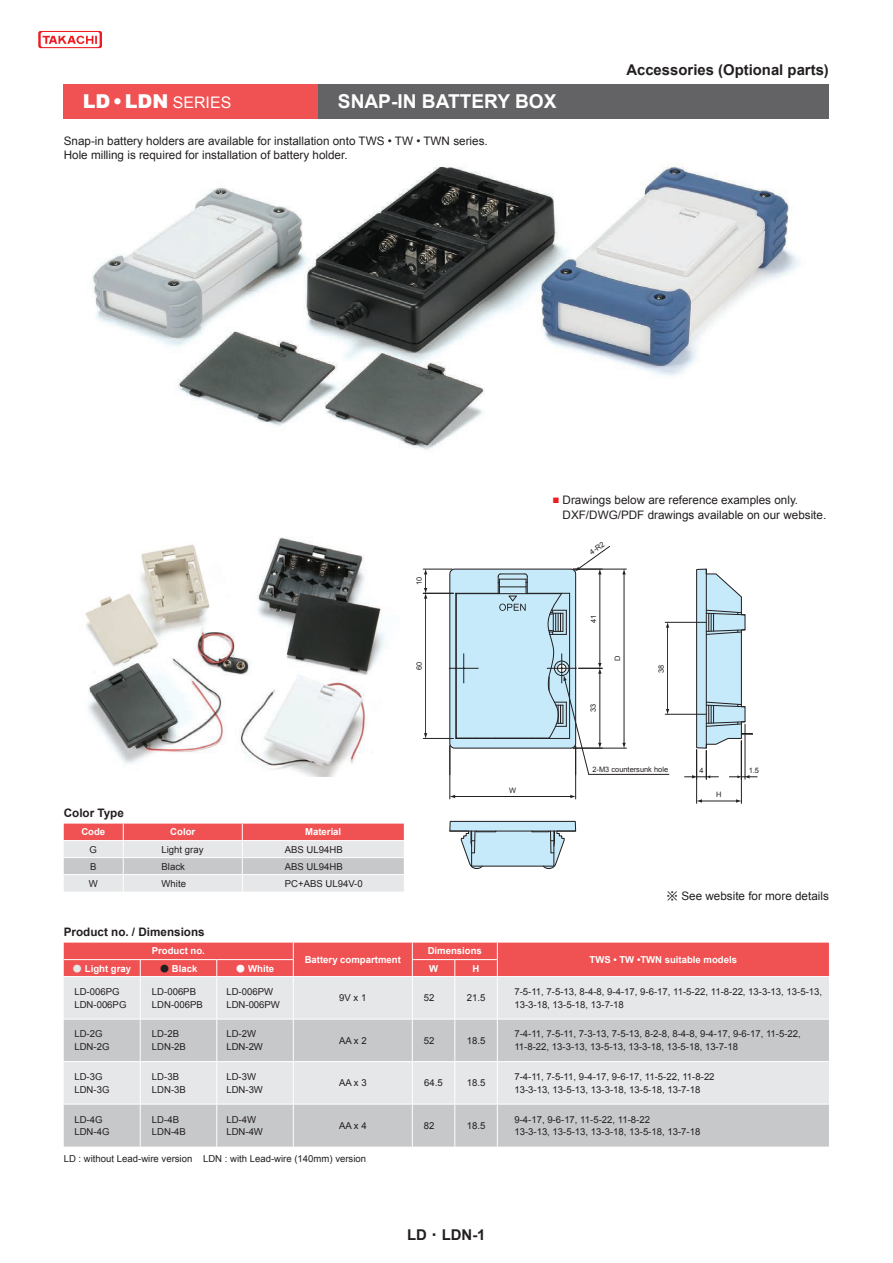
<style>
.page{position:relative;width:893px;height:1263px;background:#fff}
.page>*{position:absolute;margin:0;border:0;box-sizing:border-box;transform-origin:0 0}
.t1{font:700 19.2px "Arial";color:#fff}
.t2{font:900 19.2px "Arial";color:#fff}
.t3{font:700 14.85px "Arial";color:#231f20}
.t4{font:11.7px/13.8px "Arial";color:#231f20}
.t5{font:700 11.7px "Arial";color:#231f20}
.t6{font:9.6px/12.8px "Arial";color:#231f20}
.t7{font:700 9.6px "Arial";color:#fff}
.t8{font:7.5px "Arial";color:#231f20}
.s1{font-weight:400;font-size:15.9px}
.s2{color:#ee1d23}
.s3{font-family:"MS Gothic 90 ms RKSJ H";font-weight:400;color:#e6e7e9}
.s4{font-family:"MS Gothic 90 ms RKSJ H";font-weight:400;color:#231f20}
.s5{font-family:"MS Gothic 90 ms RKSJ H";font-weight:400}
</style>
<div class="page">
<svg style="left:38px;top:31px;width:64px;height:17px"></svg>
<img style="left:92px;top:164px;width:708px;height:286px">
<hr style="left:589px;top:774px;width:80px;height:1px;background:#231f20">
<hr style="left:696px;top:750px;width:1px;height:53px;background:#231f20">
<hr style="left:741px;top:741px;width:1px;height:62px;background:#231f20">
<hr style="left:701px;top:801px;width:36px;height:1px;background:#231f20">
<svg style="left:696px;top:799px;width:6px;height:4px"></svg>
<svg style="left:736px;top:799px;width:6px;height:4px"></svg>
<hr style="left:665px;top:622px;width:41px;height:1px;background:#231f20">
<hr style="left:665px;top:714px;width:41px;height:1px;background:#231f20">
<hr style="left:667px;top:626px;width:1px;height:84px;background:#231f20">
<svg style="left:666px;top:622px;width:3px;height:6px"></svg>
<svg style="left:666px;top:709px;width:3px;height:6px"></svg>
<hr style="left:573px;top:569px;width:53px;height:1px;background:#231f20">
<hr style="left:573px;top:748px;width:53px;height:1px;background:#231f20">
<hr style="left:624px;top:573px;width:1px;height:171px;background:#231f20">
<svg style="left:622px;top:569px;width:4px;height:5px"></svg>
<svg style="left:622px;top:743px;width:4px;height:6px"></svg>
<svg style="left:684px;top:568px;width:73px;height:211px"></svg>
<svg style="left:423px;top:546px;width:187px;height:323px"></svg>
<svg style="left:64px;top:824px;width:340px;height:68px;background:#e2bdbf"></svg>
<img style="left:85px;top:537px;width:300px;height:240px">
<div style="left:64px;top:977px;width:765px;height:42px;background:#e6e7e9"></div>
<svg style="left:64px;top:1020px;width:765px;height:127px;background:#d1d2d4"></svg>
<div style="left:64px;top:943px;width:765px;height:33px;background:#f05152"></div>
<hr style="left:140px;top:977px;width:1px;height:42px;background:#fff">
<hr style="left:216px;top:977px;width:1px;height:42px;background:#fff">
<hr style="left:293px;top:977px;width:1px;height:42px;background:#fff">
<hr style="left:412px;top:977px;width:1px;height:42px;background:#fff">
<hr style="left:454px;top:977px;width:1px;height:42px;background:#fff">
<hr style="left:497px;top:977px;width:1px;height:42px;background:#fff">
<hr style="left:140px;top:1019px;width:1px;height:42px;background:#fff">
<hr style="left:216px;top:1019px;width:1px;height:42px;background:#fff">
<hr style="left:293px;top:1019px;width:1px;height:42px;background:#fff">
<hr style="left:412px;top:1019px;width:1px;height:42px;background:#fff">
<hr style="left:454px;top:1019px;width:1px;height:42px;background:#fff">
<hr style="left:497px;top:1019px;width:1px;height:42px;background:#fff">
<hr style="left:64px;top:1061px;width:153px;height:1px;background:#fff">
<hr style="left:140px;top:1062px;width:1px;height:42px;background:#fff">
<hr style="left:217px;top:1061px;width:76px;height:1px;background:#fff">
<hr style="left:216px;top:1062px;width:1px;height:42px;background:#fff">
<hr style="left:293px;top:1061px;width:119px;height:1px;background:#fff">
<hr style="left:293px;top:1062px;width:1px;height:42px;background:#fff">
<hr style="left:412px;top:1061px;width:43px;height:1px;background:#fff">
<hr style="left:412px;top:1062px;width:1px;height:42px;background:#fff">
<hr style="left:455px;top:1061px;width:42px;height:1px;background:#fff">
<hr style="left:454px;top:1062px;width:1px;height:42px;background:#fff">
<hr style="left:497px;top:1061px;width:332px;height:1px;background:#fff">
<hr style="left:497px;top:1062px;width:1px;height:42px;background:#fff">
<hr style="left:64px;top:1104px;width:153px;height:1px;background:#fff">
<hr style="left:140px;top:1104px;width:1px;height:43px;background:#fff">
<hr style="left:217px;top:1104px;width:76px;height:1px;background:#fff">
<hr style="left:216px;top:1104px;width:1px;height:43px;background:#fff">
<hr style="left:293px;top:1104px;width:119px;height:1px;background:#fff">
<hr style="left:293px;top:1104px;width:1px;height:43px;background:#fff">
<hr style="left:412px;top:1104px;width:43px;height:1px;background:#fff">
<hr style="left:412px;top:1104px;width:1px;height:43px;background:#fff">
<hr style="left:455px;top:1104px;width:42px;height:1px;background:#fff">
<hr style="left:454px;top:1104px;width:1px;height:43px;background:#fff">
<hr style="left:497px;top:1104px;width:332px;height:1px;background:#fff">
<hr style="left:497px;top:1104px;width:1px;height:43px;background:#fff">
<div style="left:64px;top:84px;width:255px;height:34px;background:#f05152"></div>
<div style="left:319px;top:84px;width:510px;height:34px;background:#636366"></div>
<h1 class="t2" style="left:83px;top:87px;width:150px">LD•LDN <span class="s1">SERIES</span></h1>
<h1 class="t1" style="left:338px;top:91px;width:220px">SNAP-IN BATTERY BOX</h1>
<p class="t4" style="left:64px;top:134px;width:425px">Snap-in battery holders are available for installation onto TWS • TW • TWN series.<br>Hole milling is required for installation of battery holder.</p>
<h2 class="t3" style="left:626px;top:61px;width:204px">Accessories (Optional parts)</h2>
<p class="t4" style="left:563px;top:492px;width:265px;line-height:14.9px;text-indent:-10px"><span class="s2">■</span> Drawings below are reference examples only.<br>DXF/DWG/PDF drawings available on our website.</p>
<p class="t8" style="left:415px;top:585px;width:10px;rotate:-90deg">10</p>
<p class="t8" style="left:415px;top:670px;width:10px;rotate:-90deg">60</p>
<p class="t5" style="left:64px;top:806px;width:62px">Color Type</p>
<p class="t7" style="left:81px;top:827px;width:25px">Code</p>
<p class="t7" style="left:170px;top:827px;width:26px">Color</p>
<p class="t7" style="left:305px;top:827px;width:38px">Material</p>
<p class="t6" style="left:90px;top:843px;width:9px">G</p>
<p class="t6" style="left:162px;top:843px;width:43px">Light gray</p>
<p class="t6" style="left:285px;top:843px;width:59px">ABS UL94HB</p>
<p class="t6" style="left:90px;top:860px;width:8px">B</p>
<p class="t6" style="left:162px;top:860px;width:25px">Black</p>
<p class="t6" style="left:285px;top:860px;width:59px">ABS UL94HB</p>
<p class="t6" style="left:89px;top:877px;width:11px">W</p>
<p class="t6" style="left:162px;top:877px;width:26px">White</p>
<p class="t6" style="left:285px;top:877px;width:79px">PC+ABS UL94V-0</p>
<p class="t8" style="left:509px;top:786px;width:9px">W</p>
<p class="t8" style="left:588px;top:549px;width:18px;rotate:-34deg">4-R2</p>
<p class="t8" style="left:589px;top:623px;width:10px;rotate:-90deg">41</p>
<p class="t8" style="left:589px;top:712px;width:10px;rotate:-90deg">33</p>
<p class="t8" style="left:613px;top:661px;width:7px;rotate:-90deg">D</p>
<p class="t8" style="left:657px;top:673px;width:10px;rotate:-90deg">38</p>
<p class="t8" style="left:592px;top:765px;width:77px">2-M3 countersunk hole</p>
<p class="t8" style="left:749px;top:766px;width:12px">1.5</p>
<p class="t8" style="left:716px;top:790px;width:7px">H</p>
<p class="t8" style="left:699px;top:766px;width:6px">4</p>
<p class="t4" style="left:681px;top:889px;width:149px">See website for more details</p>
<p class="t5" style="left:64px;top:925px;width:142px">Product no. / Dimensions</p>
<p class="t7" style="left:152px;top:946px;width:55px">Product no.</p>
<p class="t7" style="left:428px;top:946px;width:56px">Dimensions</p>
<p class="t7" style="left:589px;top:954px;width:149px">TWS • TW •TWN suitable models</p>
<p class="t7" style="left:305px;top:954px;width:98px">Battery compartment</p>
<p class="t7" style="left:73px;top:963px;width:60px"><span class="s3">ە</span> Light gray</p>
<p class="t7" style="left:160px;top:963px;width:39px"><span class="s4">ە</span> Black</p>
<p class="t7" style="left:236px;top:963px;width:40px"><span class="s5">ە</span> White</p>
<p class="t7" style="left:429px;top:963px;width:11px">W</p>
<p class="t7" style="left:473px;top:963px;width:8px">H</p>
<p class="t6" style="left:74px;top:985px;width:54px">LD-006PG<br>LDN-006PG</p>
<p class="t6" style="left:152px;top:985px;width:53px">LD-006PB<br>LDN-006PB</p>
<p class="t6" style="left:226px;top:985px;width:55px">LD-006PW<br>LDN-006PW</p>
<p class="t6" style="left:339px;top:992px;width:29px">9V x 1</p>
<p class="t6" style="left:424px;top:992px;width:12px">52</p>
<p class="t6" style="left:467px;top:992px;width:20px">21.5</p>
<p class="t6" style="left:514px;top:985px;width:309px">7-5-11, 7-5-13, 8-4-8, 9-4-17, 9-6-17, 11-5-22, 11-8-22, 13-3-13, 13-5-13,<br>13-3-18, 13-5-18, 13-7-18</p>
<p class="t6" style="left:74px;top:1028px;width:37px">LD-2G<br>LDN-2G</p>
<p class="t6" style="left:152px;top:1028px;width:35px">LD-2B<br>LDN-2B</p>
<p class="t6" style="left:226px;top:1028px;width:38px">LD-2W<br>LDN-2W</p>
<p class="t6" style="left:339px;top:1034px;width:29px">AA x 2</p>
<p class="t6" style="left:424px;top:1034px;width:12px">52</p>
<p class="t6" style="left:467px;top:1034px;width:20px">18.5</p>
<p class="t6" style="left:514px;top:1028px;width:288px">7-4-11, 7-5-11, 7-3-13, 7-5-13, 8-2-8, 8-4-8, 9-4-17, 9-6-17, 11-5-22,<br>11-8-22, 13-3-13, 13-5-13, 13-3-18, 13-5-18, 13-7-18</p>
<p class="t6" style="left:74px;top:1070px;width:37px">LD-3G<br>LDN-3G</p>
<p class="t6" style="left:152px;top:1070px;width:35px">LD-3B<br>LDN-3B</p>
<p class="t6" style="left:226px;top:1070px;width:38px">LD-3W<br>LDN-3W</p>
<p class="t6" style="left:339px;top:1077px;width:29px">AA x 3</p>
<p class="t6" style="left:424px;top:1077px;width:20px">64.5</p>
<p class="t6" style="left:467px;top:1077px;width:20px">18.5</p>
<p class="t6" style="left:514px;top:1070px;width:202px">7-4-11, 7-5-11, 9-4-17, 9-6-17, 11-5-22, 11-8-22<br>13-3-13, 13-5-13, 13-3-18, 13-5-18, 13-7-18</p>
<p class="t6" style="left:74px;top:1113px;width:37px">LD-4G<br>LDN-4G</p>
<p class="t6" style="left:152px;top:1113px;width:35px">LD-4B<br>LDN-4B</p>
<p class="t6" style="left:226px;top:1113px;width:38px">LD-4W<br>LDN-4W</p>
<p class="t6" style="left:339px;top:1119px;width:29px">AA x 4</p>
<p class="t6" style="left:424px;top:1119px;width:12px">82</p>
<p class="t6" style="left:467px;top:1119px;width:20px">18.5</p>
<p class="t6" style="left:514px;top:1113px;width:188px">9-4-17, 9-6-17, 11-5-22, 11-8-22<br>13-3-13, 13-5-13, 13-3-18, 13-5-18, 13-7-18</p>
<p class="t6" style="left:64px;top:1153px;width:304px">LD : without Lead-wire version LDN : with Lead-wire (140mm) version</p>
<h2 class="t3" style="left:407px;top:1227px;width:80px">LD<span class="s5">࣭</span>LDN-1</h2>
</div>
